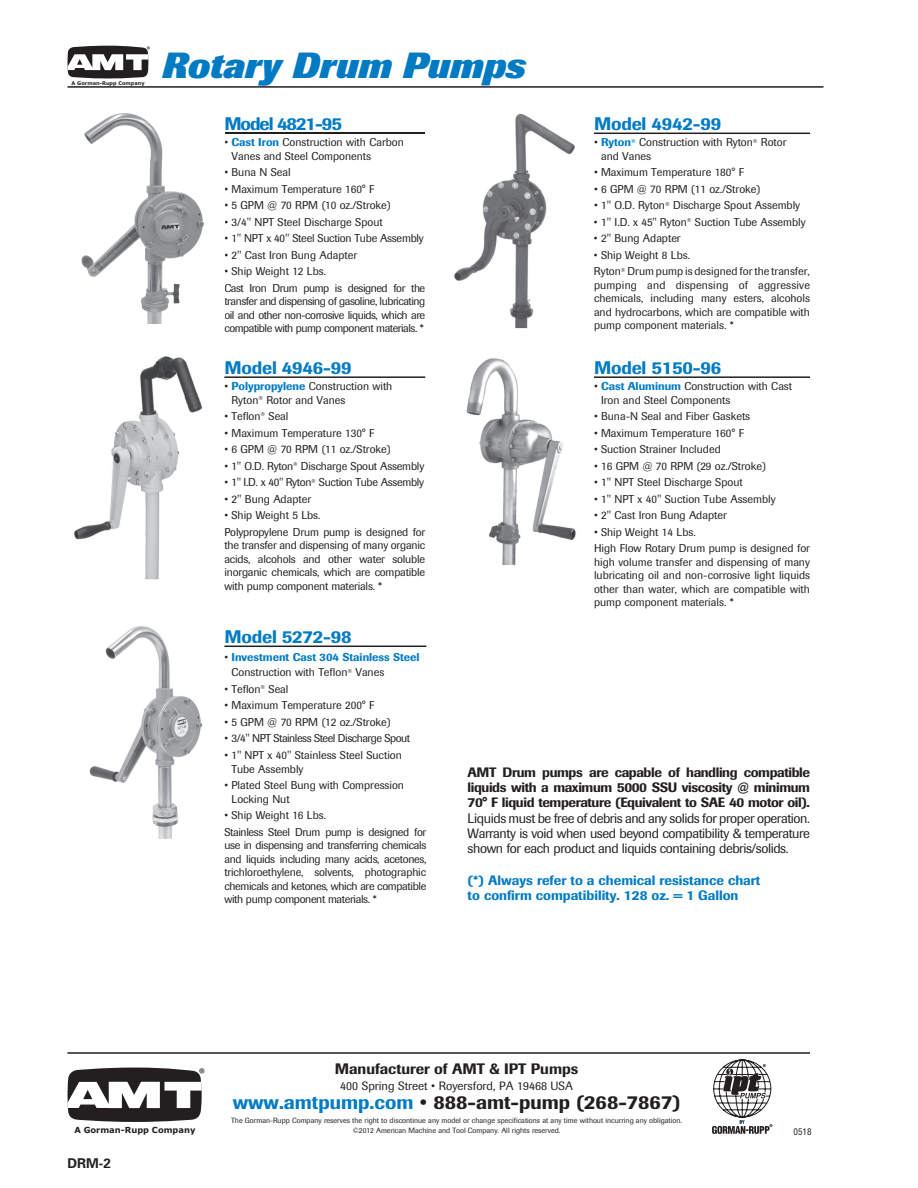
<style>
.page{position:relative;width:918px;height:1188px;background:#fff}
.page>*{position:absolute;margin:0;border:0;box-sizing:border-box;transform-origin:0 0}
.t1{font:italic 800 36px "Imago";letter-spacing:-.005em;color:#007bc3}
.t2{font:500 19.5px "Imago";color:#231f20}
.t3{font:500 18px "Imago";letter-spacing:-.01em;color:#007bc3}
.t4{font:500 18px "Imago";letter-spacing:-.055em;color:#007bc3}
.t5{font:500 15px "Imago";color:#231f20}
.t6{font:13.5px/15.3px "Imago";letter-spacing:-.03em;color:#231f20;text-align:justify}
.t7{font:500 13.5px/15.3px "Imago";letter-spacing:-.03em;color:#231f20;text-align:justify}
.t8{font:500 13.5px/15.3px "Imago";color:#007bc3}
.t9{font:700 13.5px "Univers";color:#231f20}
.t10{font:12px "Imago";color:#231f20}
.t11{font:11.25px/13.5px "Imago";color:#231f20}
.t12{font:11.25px/16.5px "Imago";letter-spacing:-.04em;color:#231f20}
.t13{font:500 11.25px/15.3px "Imago";color:#007bc3}
.t14{font:11.25px/16.5px "Imago";letter-spacing:-.03em;color:#231f20}
.t15{font:11.25px "Imago";letter-spacing:-.025em;color:#231f20}
.t16{font:11.25px "Imago";letter-spacing:-.02em;color:#231f20}
.t17{font:700 11.1px "Myriad";color:#231f20}
.t18{font:condensed 9px "Helvetica";color:#231f20}
.t19{font:700 8.4px "Verdana";color:#231f20}
.t20{font:7.5px/10.1px "Imago";color:#231f20;text-align:center}
.t21{font:700 6.75px "Myriad";color:#231f20}
.t22{font:700 5.1px "Verdana";color:#231f20}
.s1{font-weight:500;color:#007bc3}
.s2{font-weight:400;color:#231f20}
.s3{color:#007bc3}
</style>
<div class="page">
<svg style="left:68px;top:1068px;width:134px;height:54px"></svg>
<svg style="left:68px;top:46px;width:80px;height:32px"></svg>
<svg style="left:712px;top:1060px;width:60px;height:74px"></svg>
<hr style="left:68px;top:86px;width:756px;height:2px;background:#231f20">
<hr style="left:67px;top:1052px;width:743px;height:2px;background:#231f20">
<img style="left:74px;top:113px;width:522px;height:726px">
<hr style="left:224px;top:133px;width:201px;height:1px;background:#231f20">
<hr style="left:594px;top:133px;width:216px;height:1px;background:#231f20">
<hr style="left:224px;top:376px;width:201px;height:2px;background:#231f20">
<hr style="left:594px;top:376px;width:216px;height:2px;background:#231f20">
<hr style="left:224px;top:646px;width:202px;height:1px;background:#231f20">
<img style="left:74px;top:113px;width:150px;height:211px">
<p class="t21" style="left:147px;top:45px;width:5px">®</p>
<p class="t22" style="left:72px;top:80px;width:75px">A Gorman-Rupp Company</p>
<h1 class="t1" style="left:162px;top:44px;width:364px">Rotary Drum Pumps</h1>
<h3 class="t4" style="left:224px;top:113px;width:119px">Model 4821-95</h3>
<p class="t11" style="left:231px;top:136px;width:174px;text-indent:-7px">• <span class="s1">Cast Iron</span> Construction with Carbon<br>Vanes and Steel Components</p>
<p class="t11" style="left:224px;top:166px;width:68px">• Buna N Seal</p>
<p class="t11" style="left:224px;top:182px;width:152px">• Maximum Temperature 160° F</p>
<p class="t11" style="left:224px;top:199px;width:168px">• 5 GPM @ 70 RPM (10 oz./Stroke)</p>
<p class="t11" style="left:224px;top:215px;width:160px">• 3/4" NPT Steel Discharge Spout</p>
<p class="t16" style="left:224px;top:232px;width:201px">• 1" NPT x 40" Steel Suction Tube Assembly</p>
<p class="t11" style="left:224px;top:248px;width:134px">• 2" Cast Iron Bung Adapter</p>
<p class="t12" style="left:224px;top:263px;width:202px">• Ship Weight 12 Lbs.<br>Cast Iron Drum pump is designed for the</p>
<p class="t11" style="left:224px;top:295px;width:202px;text-align:justify">transfer and dispensing of gasoline, lubricating oil and other non-corrosive liquids, which are compatible with pump component materials. *</p>
<h3 class="t3" style="left:224px;top:356px;width:129px">Model 4946-99</h3>
<p class="t11" style="left:231px;top:380px;width:162px;text-indent:-7px">• <span class="s1">Polypropylene</span> Construction with<br>Ryton<sup>®</sup> Rotor and Vanes</p>
<p class="t11" style="left:224px;top:410px;width:66px">• Teflon<sup>®</sup> Seal</p>
<p class="t11" style="left:224px;top:426px;width:152px">• Maximum Temperature 130° F</p>
<p class="t11" style="left:224px;top:443px;width:168px">• 6 GPM @ 70 RPM (11 oz./Stroke)</p>
<p class="t11" style="left:224px;top:459px;width:201px">• 1" O.D. Ryton<sup>®</sup> Discharge Spout Assembly</p>
<p class="t15" style="left:224px;top:476px;width:201px">• 1" I.D. x 40" Ryton<sup>®</sup> Suction Tube Assembly</p>
<p class="t11" style="left:224px;top:492px;width:88px">• 2" Bung Adapter</p>
<p class="t11" style="left:224px;top:507px;width:202px;line-height:16.5px">• Ship Weight 5 Lbs.<br>Polypropylene Drum pump is designed for</p>
<p class="t11" style="left:224px;top:539px;width:202px;text-align:justify">the transfer and dispensing of many organic acids, alcohols and other water soluble inorganic chemicals, which are compatible with pump component materials. *</p>
<h3 class="t3" style="left:224px;top:626px;width:129px">Model 5272-98</h3>
<p class="t13" style="left:231px;top:649px;width:190px;text-indent:-7px"><span class="s2">•</span> Investment Cast 304 Stainless Steel<br><span class="s2">Construction with Teflon</span><sup>®</sup> <span class="s2">Vanes</span></p>
<p class="t11" style="left:224px;top:682px;width:66px">• Teflon<sup>®</sup> Seal</p>
<p class="t11" style="left:224px;top:699px;width:152px">• Maximum Temperature 200° F</p>
<p class="t11" style="left:224px;top:715px;width:168px">• 5 GPM @ 70 RPM (12 oz./Stroke)</p>
<p class="t12" style="left:224px;top:730px;width:187px">• 3/4" NPT Stainless Steel Discharge Spout</p>
<p class="t11" style="left:231px;top:748px;width:172px;text-indent:-7px">• 1" NPT x 40" Stainless Steel Suction<br>Tube Assembly</p>
<p class="t11" style="left:231px;top:778px;width:174px;text-indent:-7px">• Plated Steel Bung with Compression<br>Locking Nut</p>
<p class="t14" style="left:224px;top:807px;width:203px">• Ship Weight 16 Lbs.<br>Stainless Steel Drum pump is designed for</p>
<p class="t11" style="left:224px;top:839px;width:203px;text-align:justify">use in dispensing and transferring chemicals and liquids including many acids, acetones, trichloroethylene, solvents, photographic chemicals and ketones, which are compatible with pump component materials. *</p>
<h3 class="t3" style="left:594px;top:113px;width:129px">Model 4942-99</h3>
<p class="t11" style="left:601px;top:136px;width:187px;text-indent:-7px">• <span class="s1">Ryton</span><sup>®</sup> Construction with Ryton<sup>®</sup> Rotor and Vanes</p>
<p class="t11" style="left:594px;top:166px;width:152px">• Maximum Temperature 180° F</p>
<p class="t11" style="left:594px;top:182px;width:168px">• 6 GPM @ 70 RPM (11 oz./Stroke)</p>
<p class="t11" style="left:594px;top:199px;width:208px">• 1" O.D. Ryton<sup>®</sup> Discharge Spout Assembly</p>
<p class="t11" style="left:594px;top:215px;width:213px">• 1" I.D. x 45" Ryton<sup>®</sup> Suction Tube Assembly</p>
<p class="t11" style="left:594px;top:232px;width:88px">• 2" Bung Adapter</p>
<p class="t11" style="left:594px;top:247px;width:217px;line-height:16.5px">• Ship Weight 8 Lbs.<br>Ryton<sup>®</sup> Drum pump is designed for the transfer,</p>
<p class="t11" style="left:594px;top:278px;width:218px;text-align:justify">pumping and dispensing of aggressive chemicals, including many esters, alcohols and hydrocarbons, which are compatible with pump component materials. *</p>
<h3 class="t3" style="left:594px;top:356px;width:129px">Model 5150-96</h3>
<p class="t11" style="left:601px;top:380px;width:193px;text-indent:-7px">• <span class="s1">Cast Aluminum</span> Construction with Cast<br>Iron and Steel Components</p>
<p class="t11" style="left:594px;top:410px;width:158px">• Buna-N Seal and Fiber Gaskets</p>
<p class="t11" style="left:594px;top:426px;width:152px">• Maximum Temperature 160° F</p>
<p class="t11" style="left:594px;top:443px;width:128px">• Suction Strainer Included</p>
<p class="t11" style="left:594px;top:459px;width:173px">• 16 GPM @ 70 RPM (29 oz./Stroke)</p>
<p class="t11" style="left:594px;top:476px;width:150px">• 1" NPT Steel Discharge Spout</p>
<p class="t11" style="left:594px;top:492px;width:183px">• 1" NPT x 40" Suction Tube Assembly</p>
<p class="t11" style="left:594px;top:509px;width:134px">• 2" Cast Iron Bung Adapter</p>
<p class="t11" style="left:594px;top:524px;width:218px;line-height:16.5px">• Ship Weight 14 Lbs.<br>High Flow Rotary Drum pump is designed for</p>
<p class="t11" style="left:594px;top:555px;width:218px;text-align:justify">high volume transfer and dispensing of many lubricating oil and non-corrosive light liquids other than water, which are compatible with pump component materials. *</p>
<p class="t7" style="left:468px;top:764px;width:344px">AMT Drum pumps are capable of handling compatible liquids with a maximum 5000 SSU viscosity @ minimum 70° F liquid temperature (Equivalent to SAE 40 motor oil).</p>
<p class="t6" style="left:468px;top:810px;width:344px">Liquids must be free of debris and any solids for proper operation.<br>Warranty is void when used beyond compatibility &amp; temperature shown for each product and liquids containing debris/solids.</p>
<p class="t8" style="left:468px;top:872px;width:294px">(*) Always refer to a chemical resistance chart to confirm compatibility. 128 oz. = 1 Gallon</p>
<p class="t17" style="left:199px;top:1067px;width:7px">®</p>
<p class="t19" style="left:74px;top:1124px;width:123px">A Gorman-Rupp Company</p>
<p class="t9" style="left:68px;top:1154px;width:45px">DRM-2</p>
<h3 class="t5" style="left:335px;top:1059px;width:245px">Manufacturer of AMT &amp; IPT Pumps</h3>
<p class="t10" style="left:340px;top:1079px;width:234px">400 Spring Street • Royersford, PA 19468 USA</p>
<h2 class="t2" style="left:233px;top:1090px;width:449px"><span class="s3">www.amtpump.com</span> • 888-amt-pump (268-7867)</h2>
<p class="t20" style="left:231px;top:1116px;width:452px">The Gorman-Rupp Company reserves the right to discontinue any model or change specifications at any time without incurring any obligation. ©2012 American Machine and Tool Company. All rights reserved.</p>
<p class="t18" style="left:794px;top:1126px;width:19px">0915</p>
<p class="t18" style="left:798px;top:1126px;width:15px">5 8</p>
</div>
